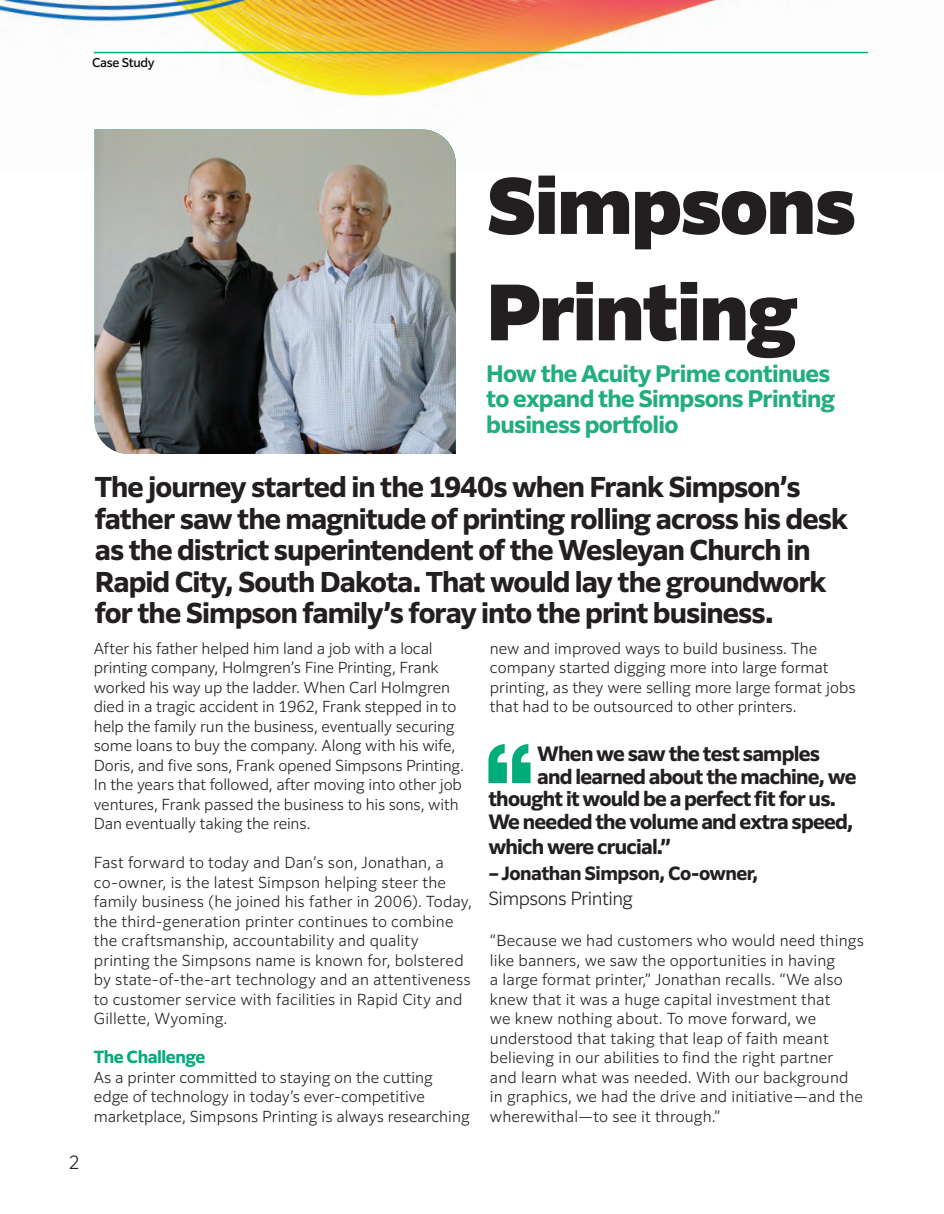
<style>
.page{position:relative;width:944px;height:1214px;background:#fff}
.page>*{position:absolute;margin:0;border:0;box-sizing:border-box;transform-origin:0 0}
.t1{font:900 75px/106.4px "Clarimo UDPE";letter-spacing:-.02em;color:#231f20}
.t2{font:700 27px/31.5px "Clarimo UDPE";letter-spacing:-.035em;color:#231f20}
.t3{font:700 22.5px/25.5px "Clarimo UDPE";letter-spacing:-.03em;color:#22ad7d}
.t4{font:700 19.5px "Clarimo UDPE";letter-spacing:-.04em;color:#231f20}
.t5{font:700 18px "Clarimo UDPE";letter-spacing:-.03em;color:#231f20}
.t6{font:300 18px "Clarimo UDPE";letter-spacing:-.03em;color:#231f20}
.t7{font:700 16.5px "Clarimo UDPE";letter-spacing:-.03em;color:#00ac7c}
.t8{font:300 15px/19.5px "Clarimo UDPE";color:#231f20}
.t9{font:500 12px "Clarimo UDPE";letter-spacing:-.03em;color:#110a0c}
</style>
<div class="page">
<img style="left:0;top:0;width:869px;height:169px">
<svg style="left:488px;top:744px;width:42px;height:39px"></svg>
<img style="left:95px;top:129px;width:361px;height:325px">
<hr style="left:94px;top:52px;width:774px;height:1px;background:#00ac7c">
<p class="t9" style="left:92px;top:53px;width:64px">Case Study</p>
<p class="t6" style="left:69px;top:1147px;width:13px">2</p>
<h1 class="t1" style="left:486px;top:148px;width:371px">Simpsons<br>Printing</h1>
<h3 class="t3" style="left:486px;top:359px;width:350px">How the Acuity Prime continues to expand the Simpsons Printing business portfolio</h3>
<p class="t2" style="left:95px;top:469px;width:754px">The journey started in the 1940s when Frank Simpson’s father saw the magnitude of printing rolling across his desk as the district superintendent of the Wesleyan Church in Rapid City, South Dakota. That would lay the groundwork for the Simpson family’s foray into the print business.</p>
<p class="t8" style="left:94px;top:637px;width:372px">After his father helped him land a job with a local printing company, Holmgren’s Fine Printing, Frank worked his way up the ladder. When Carl Holmgren died in a tragic accident in 1962, Frank stepped in to help the family run the business, eventually securing some loans to buy the company. Along with his wife, Doris, and five sons, Frank opened Simpsons Printing.<br>In the years that followed, after moving into other job ventures, Frank passed the business to his sons, with Dan eventually taking the reins.</p>
<p class="t8" style="left:94px;top:851px;width:379px">Fast forward to today and Dan’s son, Jonathan, a co-owner, is the latest Simpson helping steer the family business (he joined his father in 2006). Today, the third-generation printer continues to combine the craftsmanship, accountability and quality printing the Simpsons name is known for, bolstered by state-of-the-art technology and an attentiveness to customer service with facilities in Rapid City and Gillette, Wyoming.</p>
<p class="t7" style="left:94px;top:1043px;width:113px">The Challenge</p>
<p class="t8" style="left:94px;top:1066px;width:377px">As a printer committed to staying on the cutting edge of technology in today’s ever-competitive marketplace, Simpsons Printing is always researching</p>
<p class="t8" style="left:490px;top:637px;width:367px">new and improved ways to build business. The company started digging more into large format printing, as they were selling more large format jobs that had to be outsourced to other printers.</p>
<h3 class="t4" style="left:537px;top:738px;width:284px">When we saw the test samples</h3>
<h3 class="t4" style="left:537px;top:760px;width:321px">and learned about the machine, we</h3>
<h3 class="t4" style="left:488px;top:783px;width:349px">thought it would be a perfect fit for us.</h3>
<h3 class="t4" style="left:488px;top:805px;width:366px">We needed the volume and extra speed,</h3>
<h3 class="t4" style="left:488px;top:831px;width:184px">which were crucial.”</h3>
<p class="t5" style="left:488px;top:858px;width:271px">– Jonathan Simpson, Co-owner,</p>
<p class="t6" style="left:488px;top:884px;width:146px">Simpsons Printing</p>
<p class="t8" style="left:490px;top:929px;width:375px">“Because we had customers who would need things like banners, we saw the opportunities in having<br>a large format printer,” Jonathan recalls. “We also knew that it was a huge capital investment that<br>we knew nothing about. To move forward, we understood that taking that leap of faith meant believing in our abilities to find the right partner and learn what was needed. With our background in graphics, we had the drive and initiative—and the wherewithal—to see it through.”</p>
</div>
